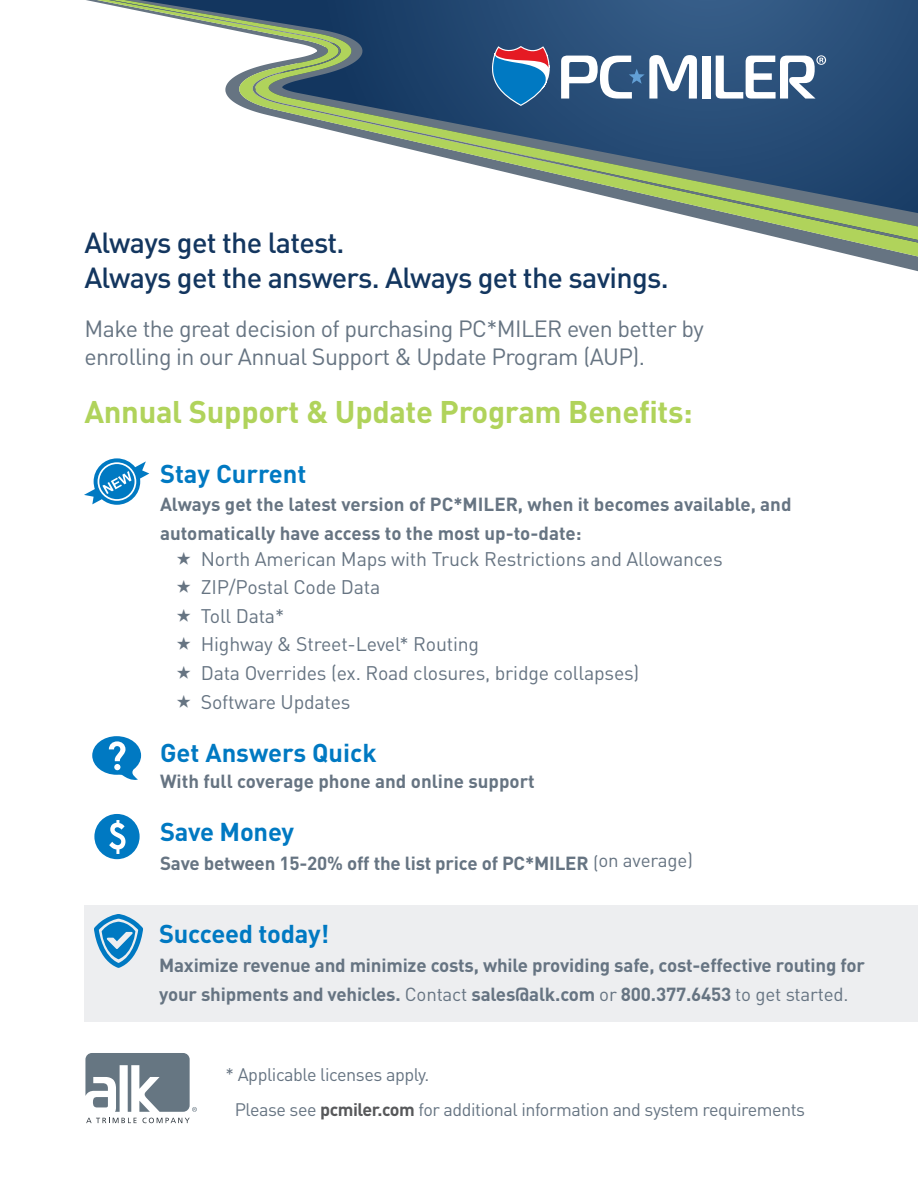
<style>
.page{position:relative;width:918px;height:1188px;background:#fff}
.page>*{position:absolute;margin:0;border:0;box-sizing:border-box;transform-origin:0 0}
.Title_of_Section{font:700 30.9px "DIN";letter-spacing:-.01em;color:#b0d35b}
.Headline{font:500 28.8px/34.5px "DIN";letter-spacing:-.025em;color:#13365f}
.General_Text{font:700 25.5px "DIN";letter-spacing:-.01em;color:#0079c2}
.Sub_Headline{font:23.25px/27.9px "DIN";letter-spacing:-.025em;color:#667482}
.General_Text-2{font:19.5px/28.5px "DIN";letter-spacing:-.01em;color:#667482}
.General_Text-3{font:700 18.75px/28.8px "DIN";letter-spacing:-.01em;color:#667482}
.Disclaimer{font:18px "DIN";letter-spacing:-.025em;color:#667482}
.Disclaimer-2{font:17.85px "DIN";letter-spacing:-.025em;color:#667482}
.s1{font-weight:400}
.s2{font-weight:700;color:#57585a}
</style>
<div class="page">
<svg style="left:86px;top:0;width:832px;height:272px"></svg>
<div style="left:702px;top:56px;width:8px;height:43px;background:#fff"></div>
<svg style="left:561px;top:55px;width:136px;height:44px"></svg>
<svg style="left:716px;top:55px;width:110px;height:44px"></svg>
<svg style="left:492px;top:46px;width:60px;height:60px;background:#4b6f9c"></svg>
<div style="left:84px;top:905px;width:834px;height:117px;background:#edeef0"></div>
<svg style="left:86px;top:1118px;width:104px;height:5px"></svg>
<svg style="left:85px;top:1053px;width:112px;height:59px"></svg>
<svg style="left:84px;top:458px;width:65px;height:47px"></svg>
<svg style="left:92px;top:736px;width:49px;height:44px"></svg>
<svg style="left:94px;top:914px;width:49px;height:54px"></svg>
<div style="left:94px;top:814px;width:46px;height:45px;background:#0079c2;border-radius:50%"></div>
<svg style="left:109px;top:820px;width:17px;height:34px"></svg>
<p class="Headline" style="left:84px;top:225px;width:586px">Always get the latest.<br>Always get the answers. Always get the savings.</p>
<p class="Sub_Headline" style="left:84px;top:315px;width:621px">Make the great decision of purchasing PC*MILER even better by enrolling in our Annual Support &amp; Update Program (AUP).</p>
<p class="Title_of_Section" style="left:84px;top:392px;width:610px">Annual Support &amp; Update Program Benefits:</p>
<p class="General_Text" style="left:160px;top:457px;width:148px">Stay Current</p>
<p class="General_Text-3" style="left:160px;top:489px;width:633px">Always get the latest version of PC*MILER, when it becomes available, and automatically have access to the most up-to-date:</p>
<p class="General_Text-2" style="left:201px;top:544px;width:523px">North American Maps with Truck Restrictions and Allowances<br>ZIP/Postal Code Data<br>Toll Data*<br>Highway &amp; Street-Level* Routing<br>Data Overrides (ex. Road closures, bridge collapses)<br>Software Updates</p>
<p class="General_Text" style="left:160px;top:736px;width:218px">Get Answers Quick</p>
<p class="General_Text-3" style="left:160px;top:766px;width:376px">With full coverage phone and online support</p>
<p class="General_Text" style="left:160px;top:815px;width:136px">Save Money</p>
<p class="General_Text-3" style="left:160px;top:848px;width:534px">Save between 15-20% off the list price of PC*MILER <span class="s1">(on average)</span></p>
<p class="General_Text" style="left:159px;top:918px;width:172px">Succeed today!</p>
<p class="General_Text-3" style="left:159px;top:950px;width:707px">Maximize revenue and minimize costs, while providing safe, cost-effective routing for your shipments and vehicles. <span class="s1">Contact</span> sales@alk.com <span class="s1">or</span> 800.377.6453 <span class="s1">to get started.</span></p>
<p class="Disclaimer" style="left:226px;top:1063px;width:205px">* Applicable licenses apply.</p>
<p class="Disclaimer-2" style="left:235px;top:1098px;width:572px">Please see <span class="s2">pcmiler.com</span> for additional information and system requirements</p>
</div>
